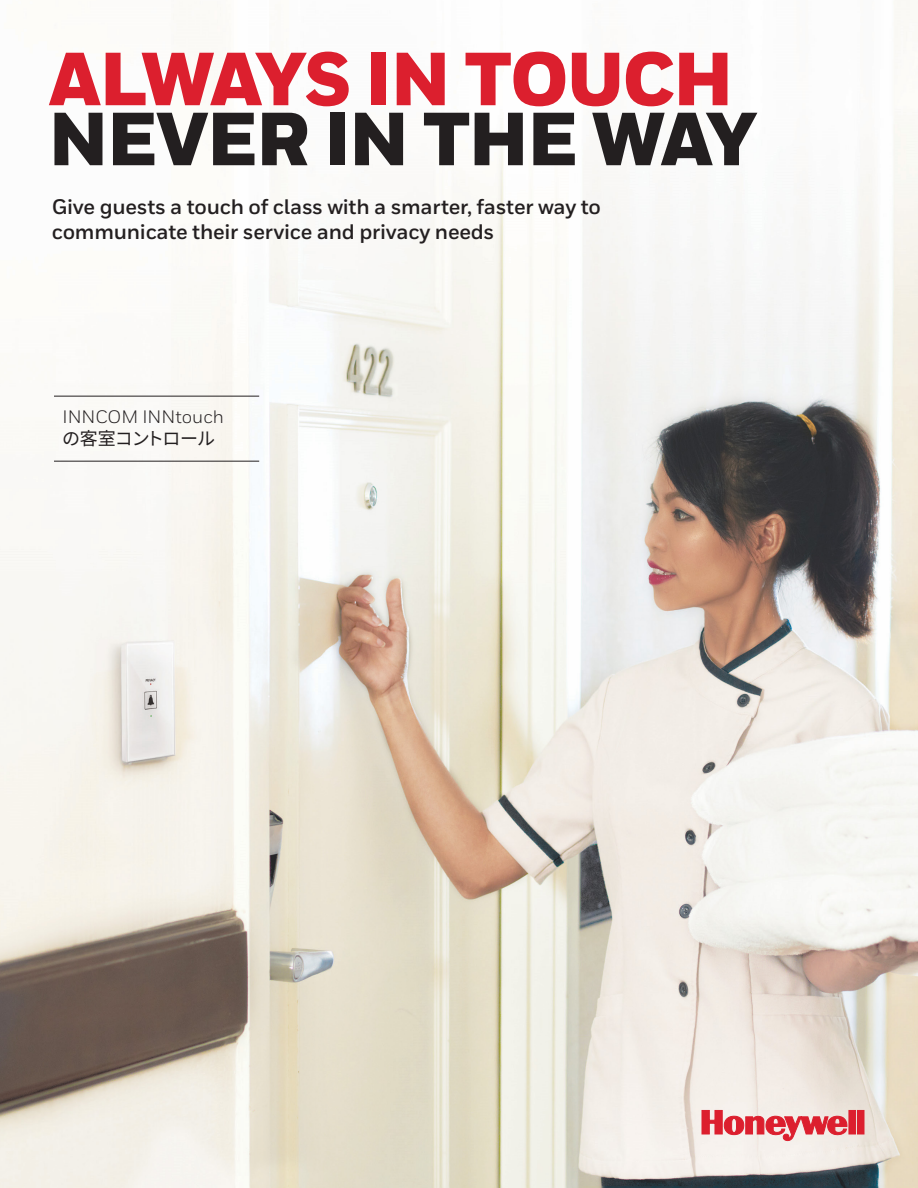
<style>
.page{position:relative;width:918px;height:1188px;background:#fff}
.page>*{position:absolute;margin:0;border:0;box-sizing:border-box;transform-origin:0 0}
.P_-_Paragraph_Style1{font:900 75px/60px "Honeywell Sans";letter-spacing:-.025em;color:#dc1f2e}
.P_-_Paragraph_Style1-2{font:700 21px/25.2px "Honeywell Sans";letter-spacing:-.01em;color:#231f20}
.P_-_Paragraph_Style1-3{font:18px/22.2px "Honeywell Sans";color:#231f20}
.s1{color:#231f20}
.s2{font-family:"Source Han Sans JP"}
</style>
<div class="page">
<img style="left:0;top:0;width:918px;height:1188px">
<svg style="left:702px;top:1110px;width:162px;height:31px;background:#e7888c"></svg>
<hr style="left:54px;top:396px;width:205px;height:1px;background:#231f20">
<hr style="left:54px;top:461px;width:205px;height:1px;background:#231f20">
<p class="P_-_Paragraph_Style1" style="left:48px;top:52px;width:711px">ALWAYS IN TOUCH<br><span class="s1">NEVER IN THE WAY</span></p>
<p class="P_-_Paragraph_Style1-2" style="left:52px;top:195px;width:551px">Give guests a touch of class with a smarter, faster way to communicate their service and privacy needs</p>
<p class="P_-_Paragraph_Style1-3" style="left:62px;top:406px;width:163px">INNCOM INNtouch<span class="s2">の客室コントロール</span></p>
</div>
